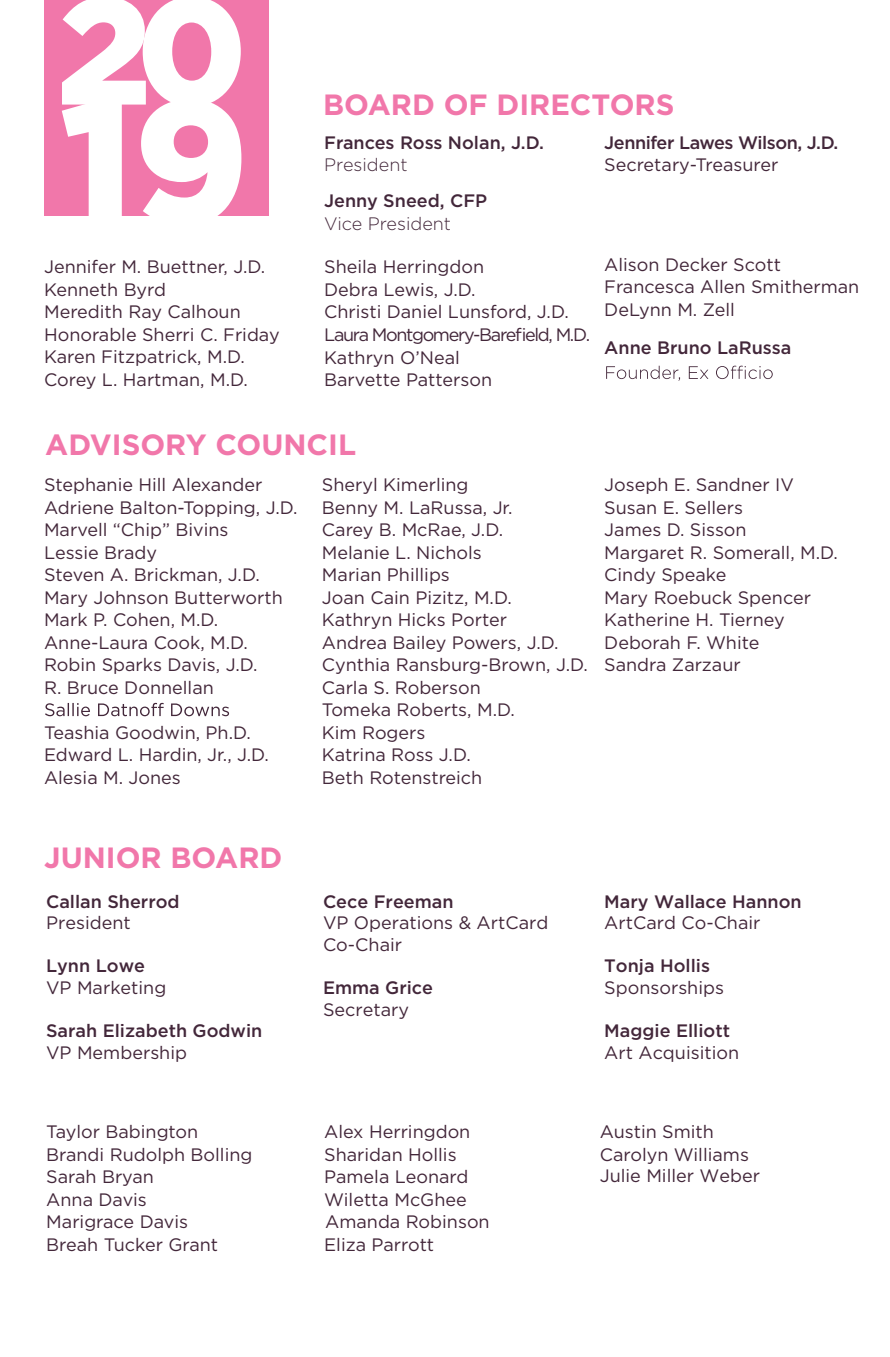
<style>
.page{position:relative;width:890px;height:1357px;background:#fff}
.page>*{position:absolute;margin:0;border:0;box-sizing:border-box;transform-origin:0 0}
.t1{font:900 173.47px "Gotham";color:#fff}
.t2{font:900 151.42px "Gotham";color:#fff}
.t3{font:700 29.25px "Gotham";color:#f177aa}
.t4{font:18px/22.5px "Gotham";color:#43273a}
.t5{font:500 18px/21.6px "Gotham";color:#43273a}
.t6{font:500 18px/22.5px "Gotham";letter-spacing:-.025em;color:#43273a}
.s1{font-weight:300}
.s2{font-weight:400}
.s3{font-weight:500}
</style>
<div class="page">
<svg style="left:45px;top:703px;width:184px;height:13px"></svg>
<svg style="left:606px;top:366px;width:167px;height:15px"></svg>
<div style="left:44px;top:0;width:225px;height:216px;background:#f177aa"></div>
<p class="t2" style="left:57px;top:-37px;width:191px">20</p>
<p class="t1" style="left:60px;top:61px;width:190px">19</p>
<p class="t4" style="left:44px;top:255px;width:237px">Jennifer M. Buettner, J.D.<br>Kenneth Byrd<br>Meredith Ray Calhoun<br>Honorable Sherri C. Friday<br>Karen Fitzpatrick, M.D.<br>Corey L. Hartman, M.D.</p>
<p class="t3" style="left:323px;top:87px;width:353px">BOARD OF DIRECTORS</p>
<p class="t5" style="left:324px;top:131px;width:221px;line-height:22.5px">Frances Ross Nolan, J.D.<br><span class="s1">President</span></p>
<p class="t5" style="left:324px;top:189px;width:164px;line-height:22.5px">Jenny Sneed, CFP<br><span class="s1">Vice President</span></p>
<p class="t4" style="left:324px;top:255px;width:267px">Sheila Herringdon<br>Debra Lewis, J.D.<br>Christi Daniel Lunsford, J.D.<br>Laura Montgomery-Barefield, M.D.<br>Kathryn O’Neal</p>
<p class="t4" style="left:324px;top:368px;width:169px">Barvette Patterson</p>
<p class="t6" style="left:604px;top:131px;width:236px">Jennifer Lawes Wilson, J.D.<br><span class="s2">Secretary-Treasurer</span></p>
<p class="t4" style="left:604px;top:253px;width:257px">Alison Decker Scott<br>Francesca Allen Smitherman<br>DeLynn M. Zell</p>
<p class="t5" style="left:604px;top:336px;width:189px">Anne Bruno LaRussa</p>
<p class="t3" style="left:45px;top:427px;width:312px">ADVISORY COUNCIL</p>
<p class="t4" style="left:322px;top:473px;width:267px">Sheryl Kimerling<br>Benny M. LaRussa, Jr.<br>Carey B. McRae, J.D.<br>Melanie L. Nichols<br>Marian Phillips<br>Joan Cain Pizitz, M.D.<br>Kathryn Hicks Porter<br>Andrea Bailey Powers, J.D.<br>Cynthia Ransburg-Brown, J.D.<br>Carla S. Roberson<br>Tomeka Roberts, M.D.<br>Kim Rogers<br>Katrina Ross J.D.<br>Beth Rotenstreich</p>
<p class="t4" style="left:44px;top:473px;width:255px">Stephanie Hill Alexander<br>Adriene Balton-Topping, J.D.<br>Marvell “Chip” Bivins<br>Lessie Brady<br>Steven A. Brickman, J.D.<br>Mary Johnson Butterworth<br>Mark P. Cohen, M.D.<br>Anne-Laura Cook, M.D.<br>Robin Sparks Davis, J.D.<br>R. Bruce Donnellan</p>
<p class="t4" style="left:44px;top:721px;width:226px">Teashia Goodwin, Ph.D.<br>Edward L. Hardin, Jr., J.D.<br>Alesia M. Jones</p>
<p class="t4" style="left:604px;top:473px;width:235px">Joseph E. Sandner IV<br>Susan E. Sellers<br>James D. Sisson<br>Margaret R. Somerall, M.D.<br>Cindy Speake<br>Mary Roebuck Spencer<br>Katherine H. Tierney<br>Deborah F. White<br>Sandra Zarzaur</p>
<p class="t3" style="left:44px;top:841px;width:240px">JUNIOR BOARD</p>
<p class="t5" style="left:46px;top:890px;width:135px">Callan Sherrod<br><span class="s2">President</span></p>
<p class="t4" style="left:46px;top:955px;width:122px;line-height:21.6px"><span class="s3">Lynn Lowe<br></span>VP Marketing</p>
<p class="t5" style="left:46px;top:1019px;width:218px">Sarah Elizabeth Godwin<br><span class="s2">VP Membership</span></p>
<p class="t4" style="left:46px;top:1120px;width:208px">Taylor Babington<br>Brandi Rudolph Bolling<br>Sarah Bryan<br>Anna Davis<br>Marigrace Davis<br>Breah Tucker Grant</p>
<p class="t4" style="left:323px;top:890px;width:227px;line-height:21.6px"><span class="s3">Cece Freeman<br></span>VP Operations &amp; ArtCard<br>Co-Chair</p>
<p class="t5" style="left:323px;top:976px;width:112px">Emma Grice<br><span class="s2">Secretary</span></p>
<p class="t4" style="left:324px;top:1120px;width:148px">Alex Herringdon<br>Sharidan Hollis<br>Pamela Leonard<br>Wiletta McGhee</p>
<p class="t4" style="left:324px;top:1233px;width:111px">Eliza Parrott</p>
<p class="t4" style="left:325px;top:1210px;width:166px">Amanda Robinson</p>
<p class="t5" style="left:604px;top:890px;width:199px">Mary Wallace Hannon<br><span class="s2">ArtCard Co-Chair</span></p>
<p class="t4" style="left:604px;top:955px;width:121px;line-height:21.6px"><span class="s3">Tonja Hollis<br></span>Sponsorships</p>
<p class="t4" style="left:604px;top:1020px;width:136px;line-height:21.6px"><span class="s3">Maggie Elliott<br></span>Art Acquisition</p>
<p class="t4" style="left:600px;top:1120px;width:162px">Austin Smith<br>Carolyn Williams<br>Julie Miller Weber</p>
</div>
